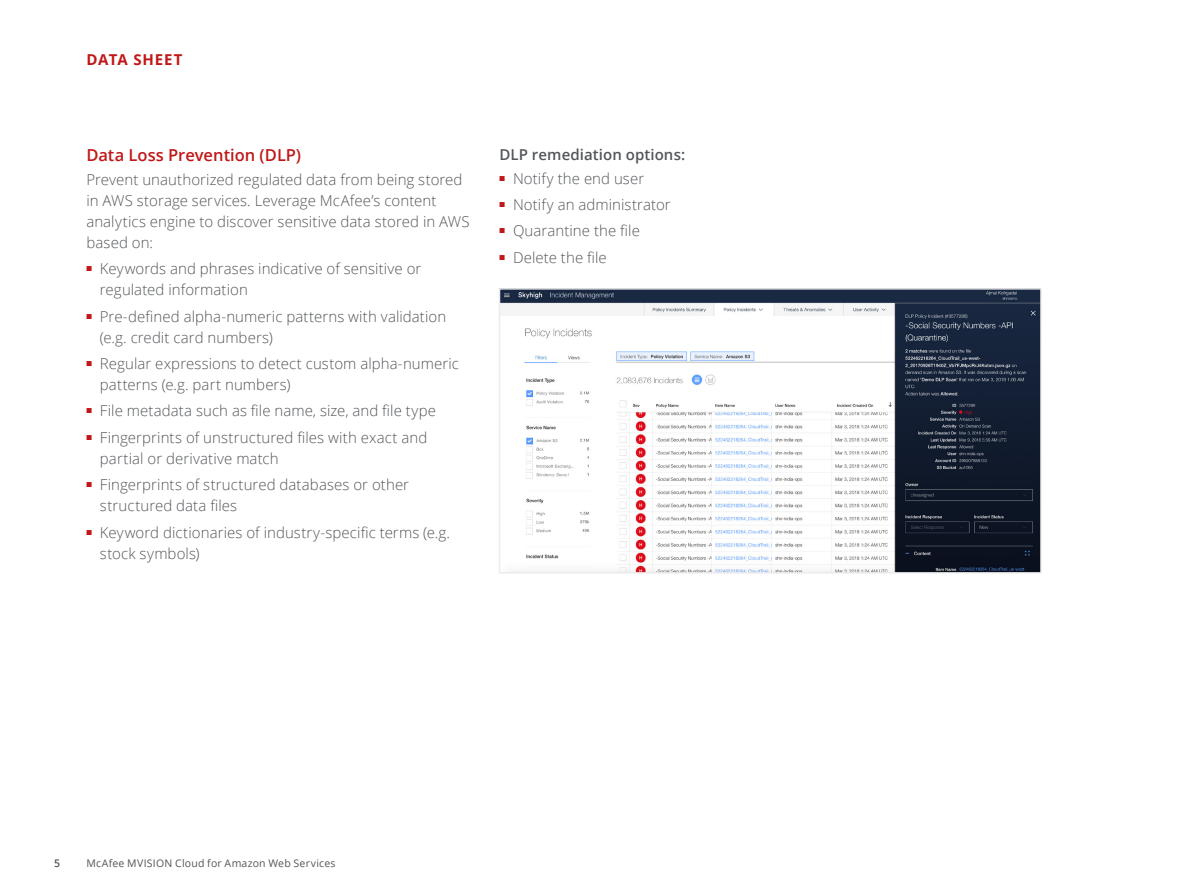
<style>
.page{position:relative;width:1188px;height:891px;background:#fff}
.page>*{position:absolute;margin:0;border:0;box-sizing:border-box;transform-origin:0 0}
.Subhead1{font:600 16.5px "Open Sans";color:#c01818}
.Body__Text{font:300 15px/21px "Open Sans";letter-spacing:.005em;color:#53565a}
.Subhead1-2{font:600 15px "Open Sans";letter-spacing:.005em;color:#53565a}
.Type_of_Document{font:700 15px "Open Sans";letter-spacing:.055em;color:#c01818}
.Footer_-_Title{font:10.5px "Open Sans";letter-spacing:.02em;color:#53565a}
.Page_Number{font:600 10.5px "Open Sans";color:#53565a}
</style>
<div class="page">
<img style="left:502px;top:291px;width:537px;height:280px">
<div style="left:499px;top:288px;width:543px;height:286px;border:2px solid #ececee"></div>
<p class="Type_of_Document" style="left:86px;top:49px;width:98px">DATA SHEET</p>
<p class="Subhead1" style="left:86px;top:144px;width:216px">Data Loss Prevention (DLP)</p>
<p class="Body__Text" style="left:86px;top:168px;width:385px">Prevent unauthorized regulated data from being stored in AWS storage services. Leverage McAfee’s content analytics engine to discover sensitive data stored in AWS based on:</p>
<p class="Body__Text" style="left:100px;top:258px;width:323px;text-indent:-14px"><sup>■</sup> Keywords and phrases indicative of sensitive or regulated information</p>
<p class="Body__Text" style="left:100px;top:305px;width:348px;text-indent:-14px"><sup>■</sup> Pre-defined alpha-numeric patterns with validation (e.g. credit card numbers)</p>
<p class="Body__Text" style="left:100px;top:353px;width:361px;text-indent:-14px"><sup>■</sup> Regular expressions to detect custom alpha-numeric patterns (e.g. part numbers)</p>
<p class="Body__Text" style="left:86px;top:400px;width:351px"><sup>■</sup> File metadata such as file name, size, and file type</p>
<p class="Body__Text" style="left:100px;top:426px;width:329px;text-indent:-14px"><sup>■</sup> Fingerprints of unstructured files with exact and partial or derivative match</p>
<p class="Body__Text" style="left:100px;top:474px;width:311px;text-indent:-14px"><sup>■</sup> Fingerprints of structured databases or other structured data files</p>
<p class="Body__Text" style="left:100px;top:521px;width:352px;text-indent:-14px"><sup>■</sup> Keyword dictionaries of industry-specific terms (e.g. stock symbols)</p>
<p class="Subhead1-2" style="left:500px;top:144px;width:187px">DLP remediation options:</p>
<p class="Body__Text" style="left:500px;top:167px;width:146px"><sup>■</sup> Notify the end user</p>
<p class="Body__Text" style="left:500px;top:194px;width:173px"><sup>■</sup> Notify an administrator</p>
<p class="Body__Text" style="left:500px;top:220px;width:142px"><sup>■</sup> Quarantine the file</p>
<p class="Body__Text" style="left:500px;top:247px;width:109px"><sup>■</sup> Delete the file</p>
<p class="Page_Number" style="left:54px;top:856px;width:7px">5</p>
<p class="Footer_-_Title" style="left:86px;top:856px;width:251px">McAfee MVISION Cloud for Amazon Web Services</p>
</div>
